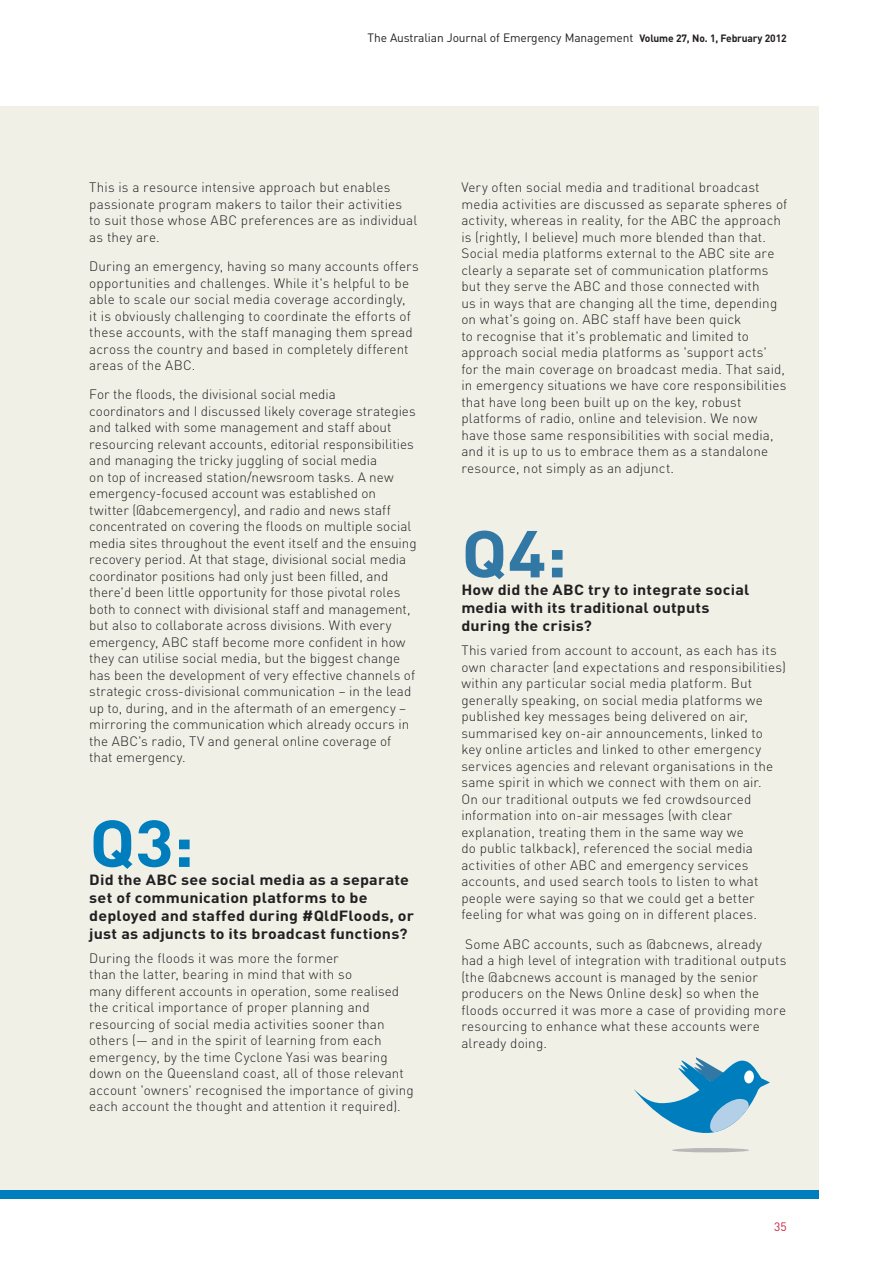
<style>
.page{position:relative;width:893px;height:1263px;background:#fff}
.page>*{position:absolute;margin:0;border:0;box-sizing:border-box;transform-origin:0 0}
.t1{font:700 65.25px "DIN";color:#007dbd;scale:1.1 1}
.t2{font:700 65.25px "DIN";color:#3278a5;scale:1.1 1}
.t3{font:700 14.7px/18px "DIN";letter-spacing:.01em;color:#231f20;scale:1.1 1}
.t4{font:300 13.5px/16.5px "DIN";letter-spacing:.01em;color:#231f20}
.t5{font:12px "DIN";letter-spacing:-.01em;color:#231f20}
.t6{font:12px "DIN";color:#c8233f}
.s1{font-weight:700;font-size:10.5px}
</style>
<div class="page">
<div style="left:0;top:106px;width:819px;height:1085px;background:#f0f0e7"></div>
<div style="left:0;top:1191px;width:819px;height:8px;background:#007dbd"></div>
<svg style="left:672px;top:1148px;width:77px;height:4px"></svg>
<svg style="left:634px;top:1057px;width:136px;height:76px"></svg>
<p class="t5" style="left:368px;top:30px;width:421px">The Australian Journal of Emergency Management <span class="s1">Volume 27, No. 1, February 2012</span></p>
<p class="t4" style="left:89px;top:179px;width:329px">This is a resource intensive approach but enables passionate program makers to tailor their activities<br>to suit those whose ABC preferences are as individual as they are.</p>
<p class="t4" style="left:89px;top:258px;width:331px">During an emergency, having so many accounts offers opportunities and challenges. While it's helpful to be able to scale our social media coverage accordingly,<br>it is obviously challenging to coordinate the efforts of these accounts, with the staff managing them spread across the country and based in completely different areas of the ABC.</p>
<p class="t4" style="left:89px;top:386px;width:329px">For the floods, the divisional social media<br>coordinators and I discussed likely coverage strategies and talked with some management and staff about resourcing relevant accounts, editorial responsibilities and managing the tricky juggling of social media<br>on top of increased station/newsroom tasks. A new emergency-focused account was established on twitter (@abcemergency), and radio and news staff concentrated on covering the floods on multiple social media sites throughout the event itself and the ensuing recovery period. At that stage, divisional social media coordinator positions had only just been filled, and there'd been little opportunity for those pivotal roles both to connect with divisional staff and management, but also to collaborate across divisions. With every emergency, ABC staff become more confident in how they can utilise social media, but the biggest change has been the development of very effective channels of strategic cross-divisional communication – in the lead up to, during, and in the aftermath of an emergency – mirroring the communication which already occurs in the ABC's radio, TV and general online coverage of that emergency.</p>
<h1 class="t1" style="left:89px;top:801px;width:97px">Q3:</h1>
<p class="t3" style="left:89px;top:870px;width:297px">Did the ABC see social media as a separate set of communication platforms to be deployed and staffed during #QldFloods, or just as adjuncts to its broadcast functions?</p>
<p class="t4" style="left:89px;top:950px;width:326px">During the floods it was more the former<br>than the latter, bearing in mind that with so<br>many different accounts in operation, some realised the critical importance of proper planning and resourcing of social media activities sooner than others (— and in the spirit of learning from each emergency, by the time Cyclone Yasi was bearing down on the Queensland coast, all of those relevant account 'owners' recognised the importance of giving each account the thought and attention it required).</p>
<p class="t4" style="left:461px;top:179px;width:327px">Very often social media and traditional broadcast media activities are discussed as separate spheres of activity, whereas in reality, for the ABC the approach is (rightly, I believe) much more blended than that.<br>Social media platforms external to the ABC site are clearly a separate set of communication platforms but they serve the ABC and those connected with<br>us in ways that are changing all the time, depending on what's going on. ABC staff have been quick<br>to recognise that it's problematic and limited to approach social media platforms as 'support acts'<br>for the main coverage on broadcast media. That said, in emergency situations we have core responsibilities that have long been built up on the key, robust platforms of radio, online and television. We now have those same responsibilities with social media, and it is up to us to embrace them as a standalone resource, not simply as an adjunct.</p>
<h1 class="t2" style="left:461px;top:511px;width:98px">Q4:</h1>
<p class="t3" style="left:461px;top:580px;width:263px">How did the ABC try to integrate social media with its traditional outputs during the crisis?</p>
<p class="t4" style="left:461px;top:642px;width:326px">This varied from account to account, as each has its own character (and expectations and responsibilities) within any particular social media platform. But generally speaking, on social media platforms we published key messages being delivered on air, summarised key on-air announcements, linked to key online articles and linked to other emergency services agencies and relevant organisations in the same spirit in which we connect with them on air.<br>On our traditional outputs we fed crowdsourced information into on-air messages (with clear explanation, treating them in the same way we<br>do public talkback), referenced the social media activities of other ABC and emergency services accounts, and used search tools to listen to what people were saying so that we could get a better feeling for what was going on in different places.</p>
<p class="t4" style="left:461px;top:935px;width:327px">Some ABC accounts, such as @abcnews, already<br>had a high level of integration with traditional outputs (the @abcnews account is managed by the senior producers on the News Online desk) so when the floods occurred it was more a case of providing more resourcing to enhance what these accounts were already doing.</p>
<p class="t6" style="left:774px;top:1219px;width:14px">35</p>
</div>
